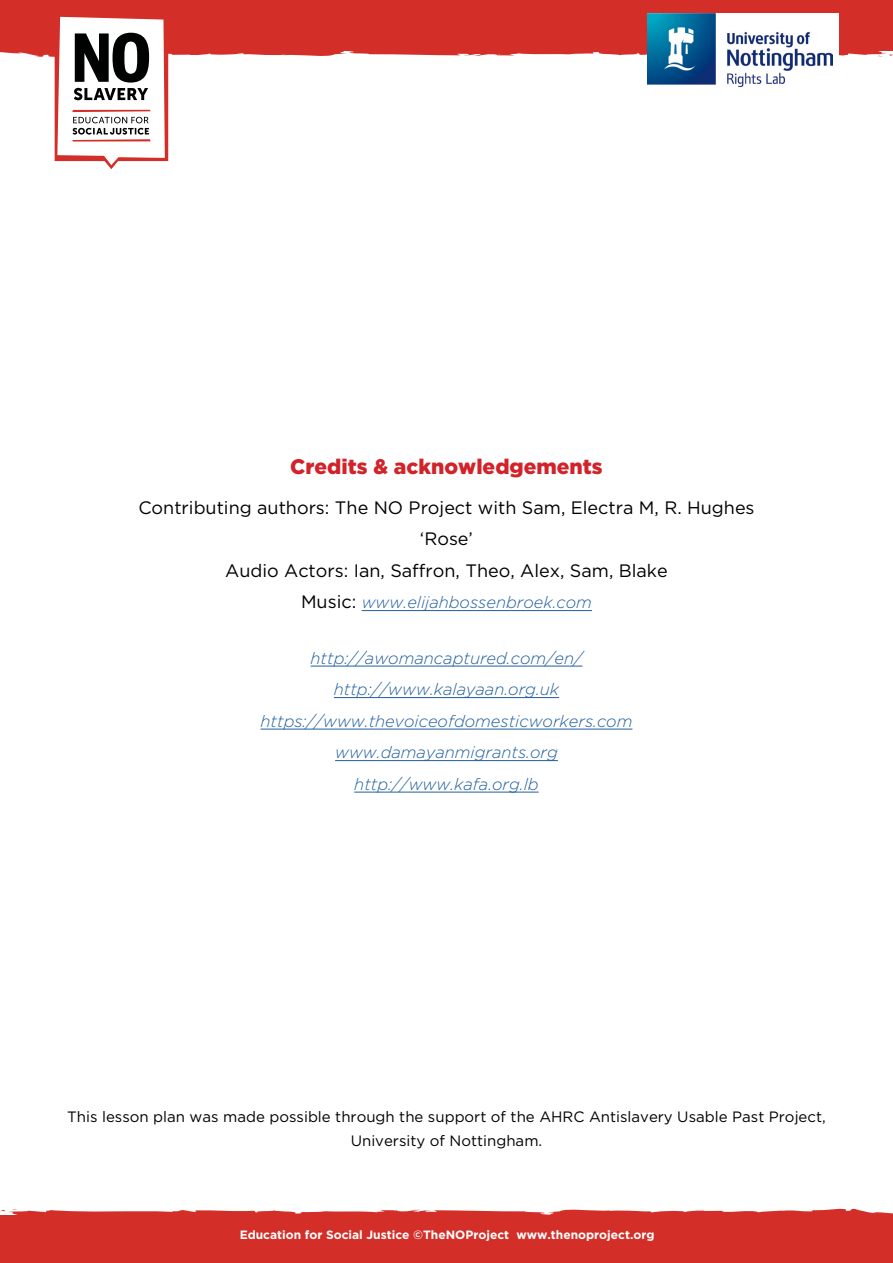
<style>
.page{position:relative;width:893px;height:1263px;background:#fff}
.page>*{position:absolute;margin:0;border:0;box-sizing:border-box;transform-origin:0 0}
.t1{font:900 21px "Gotham";color:#d2232a}
.t2{font:18px/31.5px "Gotham";color:#000;text-align:center}
.t3{font:italic 300 16.5px/31.5px "Gotham";color:#215e9e;text-align:center}
.t4{font:15px/24px "Gotham";color:#000;text-align:center}
.t5{font:700 12px "Gotham";color:#fff}
.s1{font-weight:400;font-style:normal;font-size:18px;color:#000}
</style>
<div class="page">
<svg style="left:0;top:30px;width:888px;height:28px;background:#d84943"></svg>
<svg style="left:247px;top:44px;width:6px;height:2px"></svg>
<div style="left:0;top:0;width:893px;height:30px;background:#d32e27"></div>
<svg style="left:43px;top:16px;width:125px;height:153px"></svg>
<svg style="left:7px;top:1208px;width:886px;height:27px;background:#d84640"></svg>
<svg style="left:695px;top:1221px;width:10px;height:2px"></svg>
<div style="left:1px;top:1235px;width:892px;height:28px;background:#d32e27"></div>
<hr style="left:362px;top:610px;width:230px;height:1px;background:#215e9e">
<hr style="left:311px;top:666px;width:271px;height:1px;background:#215e9e">
<hr style="left:334px;top:697px;width:225px;height:1px;background:#215e9e">
<hr style="left:261px;top:729px;width:371px;height:1px;background:#215e9e">
<hr style="left:335px;top:760px;width:223px;height:1px;background:#215e9e">
<hr style="left:354px;top:792px;width:185px;height:1px;background:#215e9e">
<div style="left:647px;top:13px;width:192px;height:78px;background:#fff"></div>
<img style="left:647px;top:13px;width:185px;height:74px">
<p class="t1" style="left:290px;top:454px;width:314px">Credits &amp; acknowledgements</p>
<p class="t2" style="left:138px;top:491px;width:618px">Contributing authors: The NO Project with Sam, Electra M, R. Hughes ‘Rose’<br>Audio Actors: Ian, Saffron, Theo, Alex, Sam, Blake</p>
<p class="t3" style="left:301px;top:587px;width:292px"><span class="s1">Music:</span> www.elijahbossenbroek.com</p>
<p class="t3" style="left:261px;top:642px;width:373px">http://awomancaptured.com/en/ http://www.kalayaan.org.uk https://www.thevoiceofdomesticworkers.com www.damayanmigrants.org http://www.kafa.org.lb</p>
<p class="t4" style="left:67px;top:1104px;width:760px">This lesson plan was made possible through the support of the AHRC Antislavery Usable Past Project,<br>University of Nottingham.</p>
<p class="t5" style="left:240px;top:1228px;width:416px">Education for Social Justice ©TheNOProject www.thenoproject.org</p>
</div>
